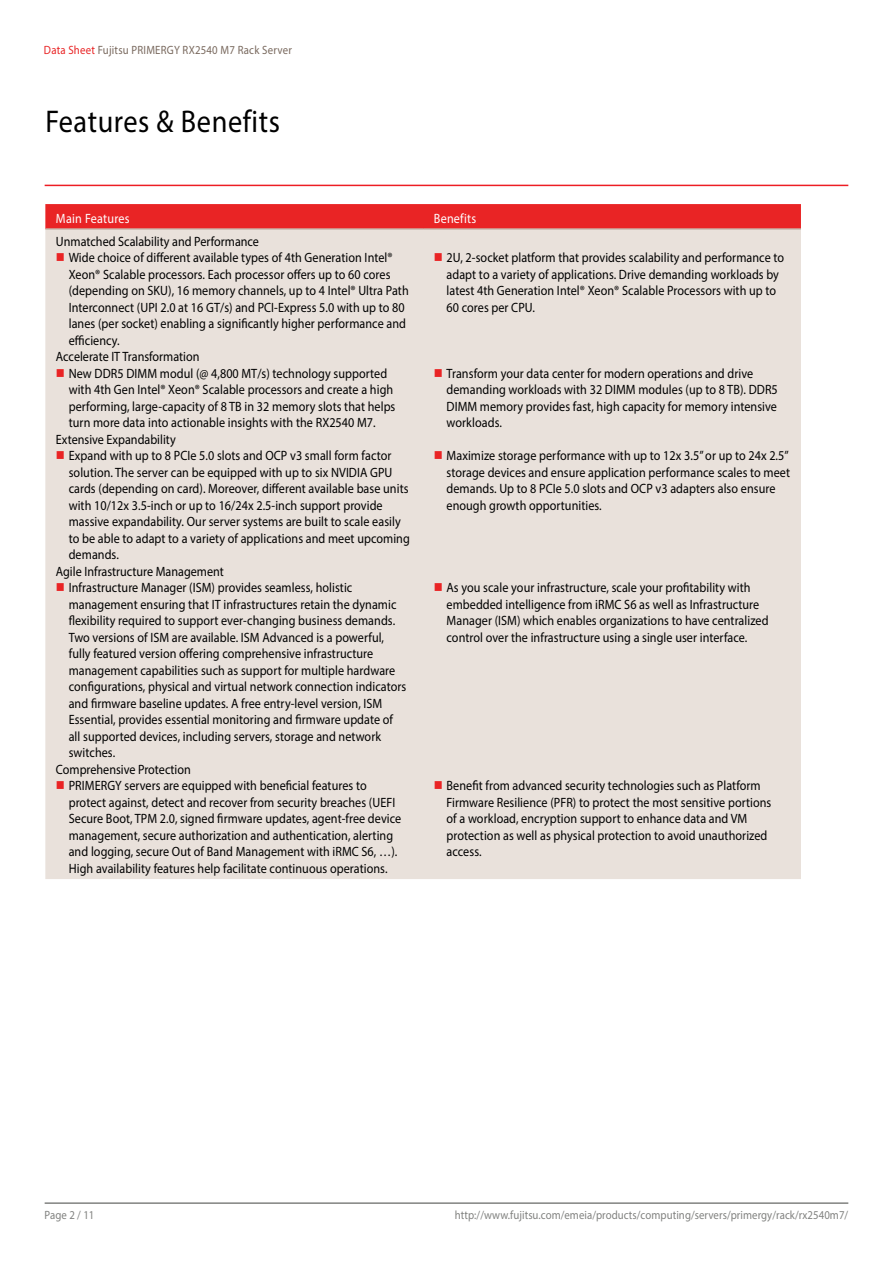
<style>
.page{position:relative;width:893px;height:1263px;background:#fff}
.page>*{position:absolute;margin:0;border:0;box-sizing:border-box;transform-origin:0 0}
.t1{font:31.5px "Myriad Pro";letter-spacing:.02em;color:#000;scale:.9 1}
.t2{font:13.5px/16.5px "Myriad Pro";letter-spacing:.005em;color:#000;scale:.9 1}
.t3{font:13.5px "Myriad Pro";letter-spacing:.02em;color:#fff;scale:.9 1}
.t4{font:12px "Myriad Pro";letter-spacing:.005em;color:#818280;scale:.9 1}
.t5{font:12px "Myriad Pro";letter-spacing:.02em;color:#79695e;scale:.9 1}
.s1{color:#e92425}
</style>
<div class="page">
<hr style="left:45px;top:1202px;width:803px;height:2px;background:#818280">
<div style="left:45px;top:204px;width:756px;height:24px;background:#e92425"></div>
<div style="left:45px;top:230px;width:756px;height:649px;background:#e9e1db"></div>
<hr style="left:45px;top:228px;width:378px;height:2px;background:#c9bbb0">
<hr style="left:423px;top:228px;width:378px;height:2px;background:#c9bbb0">
<hr style="left:45px;top:185px;width:803px;height:1px;background:#ed1d24">
<svg style="left:57px;top:253px;width:7px;height:8px"></svg>
<svg style="left:435px;top:253px;width:7px;height:8px"></svg>
<svg style="left:57px;top:369px;width:7px;height:8px"></svg>
<svg style="left:435px;top:369px;width:7px;height:8px"></svg>
<svg style="left:57px;top:451px;width:7px;height:8px"></svg>
<svg style="left:435px;top:451px;width:7px;height:8px"></svg>
<svg style="left:57px;top:583px;width:7px;height:8px"></svg>
<svg style="left:435px;top:583px;width:7px;height:8px"></svg>
<svg style="left:57px;top:781px;width:7px;height:8px"></svg>
<svg style="left:435px;top:781px;width:7px;height:8px"></svg>
<p class="t5" style="left:44px;top:43px;width:277px"><span class="s1">Data Sheet</span> Fujitsu PRIMERGY RX2540 M7 Rack Server</p>
<h1 class="t1" style="left:45px;top:102px;width:262px">Features &amp; Benefits</h1>
<p class="t3" style="left:56px;top:210px;width:83px">Main Features</p>
<p class="t3" style="left:434px;top:210px;width:49px">Benefits</p>
<p class="t2" style="left:69px;top:233px;width:379px;text-indent:-13px">Unmatched Scalability and Performance<br>Wide choice of different available types of 4th Generation Intel® Xeon® Scalable processors. Each processor offers up to 60 cores (depending on SKU), 16 memory channels, up to 4 Intel® Ultra Path Interconnect (UPI 2.0 at 16 GT/s) and PCI-Express 5.0 with up to 80 lanes (per socket) enabling a significantly higher performance and efficiency.</p>
<p class="t2" style="left:447px;top:249px;width:377px">2U, 2-socket platform that provides scalability and performance to adapt to a variety of applications. Drive demanding workloads by latest 4th Generation Intel® Xeon® Scalable Processors with up to 60 cores per CPU.</p>
<p class="t2" style="left:69px;top:348px;width:364px;text-indent:-13px">Accelerate IT Transformation<br>New DDR5 DIMM modul (@ 4,800 MT/s) technology supported with 4th Gen Intel® Xeon® Scalable processors and create a high performing, large-capacity of 8 TB in 32 memory slots that helps turn more data into actionable insights with the RX2540 M7.</p>
<p class="t2" style="left:69px;top:431px;width:381px;text-indent:-13px">Extensive Expandability<br>Expand with up to 8 PCIe 5.0 slots and OCP v3 small form factor solution. The server can be equipped with up to six NVIDIA GPU cards (depending on card). Moreover, different available base units with 10/12x 3.5-inch or up to 16/24x 2.5-inch support provide massive expandability. Our server systems are built to scale easily to be able to adapt to a variety of applications and meet upcoming demands.</p>
<p class="t2" style="left:69px;top:563px;width:377px;text-indent:-13px">Agile Infrastructure Management<br>Infrastructure Manager (ISM) provides seamless, holistic management ensuring that IT infrastructures retain the dynamic flexibility required to support ever-changing business demands.<br>Two versions of ISM are available. ISM Advanced is a powerful, fully featured version offering comprehensive infrastructure management capabilities such as support for multiple hardware configurations, physical and virtual network connection indicators and firmware baseline updates. A free entry-level version, ISM Essential, provides essential monitoring and firmware update of all supported devices, including servers, storage and network switches.</p>
<p class="t2" style="left:69px;top:760px;width:371px;text-indent:-13px">Comprehensive Protection<br>PRIMERGY servers are equipped with beneficial features to protect against, detect and recover from security breaches (UEFI Secure Boot, TPM 2.0, signed firmware updates, agent-free device management, secure authorization and authentication, alerting and logging, secure Out of Band Management with iRMC S6, …).<br>High availability features help facilitate continuous operations.</p>
<p class="t2" style="left:447px;top:365px;width:370px">Transform your data center for modern operations and drive demanding workloads with 32 DIMM modules (up to 8 TB). DDR5<br>DIMM memory provides fast, high capacity for memory intensive workloads.</p>
<p class="t2" style="left:447px;top:447px;width:383px">Maximize storage performance with up to 12x 3.5” or up to 24x 2.5” storage devices and ensure application performance scales to meet demands. Up to 8 PCIe 5.0 slots and OCP v3 adapters also ensure enough growth opportunities.</p>
<p class="t2" style="left:447px;top:579px;width:359px">As you scale your infrastructure, scale your profitability with embedded intelligence from iRMC S6 as well as Infrastructure Manager (ISM) which enables organizations to have centralized control over the infrastructure using a single user interface.</p>
<p class="t2" style="left:447px;top:777px;width:362px">Benefit from advanced security technologies such as Platform Firmware Resilience (PFR) to protect the most sensitive portions of a workload, encryption support to enhance data and VM protection as well as physical protection to avoid unauthorized access.</p>
<p class="t4" style="left:45px;top:1207px;width:57px">Page 2 / 11</p>
<p class="t4" style="left:455px;top:1207px;width:439px">http://www.fujitsu.com/emeia/products/computing/servers/primergy/rack/rx2540m7/</p>
</div>
